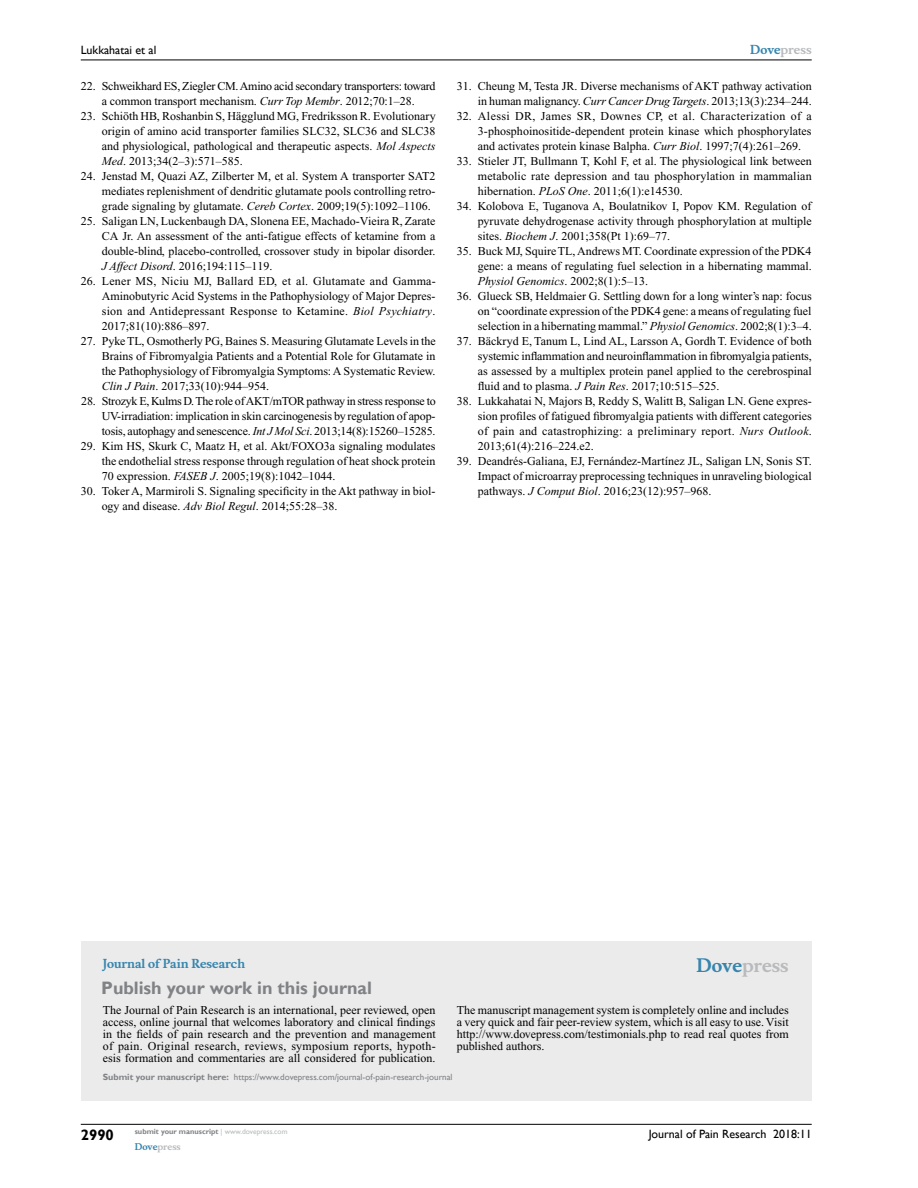
<style>
.page{position:relative;width:918px;height:1188px;background:#fff}
.page>*{position:absolute;margin:0;border:0;box-sizing:border-box;transform-origin:0 0}
.t1{font:700 18px "Gill Sans";color:#808285}
.t2{font:700 18px "Musee";color:#b8babc}
.t3{font:700 15px "Gill Sans";color:#000}
.t4{font:12px/15px "Times New Roman";color:#000;text-align:justify}
.t5{font:12px "Gill Sans";color:#000}
.t6{font:700 12px "Musee";color:#3785ad}
.t7{font:700 12px "Musee";color:#b8babc}
.t8{font:9px "Gill Sans";color:#808285}
.t9{font:700 9px "Musee";color:#b8babc}
.t10{font:700 7.5px "Gill Sans";color:#808285}
.s1{font-style:italic}
.s2{color:#3785ad}
.s3{font-weight:700}
.s4{font-weight:400;color:#b8babc}
</style>
<div class="page">
<div style="left:81px;top:941px;width:731px;height:159px;background:#ebebec"></div>
<hr style="left:81px;top:1124px;width:731px;height:1px;background:#000">
<hr style="left:81px;top:60px;width:731px;height:1px;background:#000">
<p class="t5" style="left:81px;top:43px;width:77px">Lukkahatai et al</p>
<p class="t4" style="left:81px;top:79px;width:356px;text-align:center">22. Schweikhard ES, Ziegler CM. Amino acid secondary transporters: toward a common transport mechanism. <span class="s1">Curr Top Membr</span>. 2012;70:1–28.</p>
<p class="t4" style="left:102px;top:109px;width:335px;text-indent:-21px">23. Schiöth HB, Roshanbin S, Hägglund MG, Fredriksson R. Evolutionary origin of amino acid transporter families SLC32, SLC36 and SLC38 and physiological, pathological and therapeutic aspects. <span class="s1">Mol Aspects Med</span>. 2013;34(2–3):571–585.</p>
<p class="t4" style="left:102px;top:169px;width:335px;text-indent:-21px">24. Jenstad M, Quazi AZ, Zilberter M, et al. System A transporter SAT2 mediates replenishment of dendritic glutamate pools controlling retro&shy;grade signaling by glutamate. <span class="s1">Cereb Cortex</span>. 2009;19(5):1092–1106.</p>
<p class="t4" style="left:102px;top:214px;width:335px;text-indent:-21px">25. Saligan LN, Luckenbaugh DA, Slonena EE, Machado-Vieira R, Zarate CA Jr. An assessment of the anti-fatigue effects of ketamine from a double-blind, placebo-controlled, crossover study in bipolar disorder.<br><span class="s1">J Affect Disord</span>. 2016;194:115–119.</p>
<p class="t4" style="left:102px;top:274px;width:336px;text-indent:-21px">26. Lener MS, Niciu MJ, Ballard ED, et al. Glutamate and Gamma-Aminobutyric Acid Systems in the Pathophysiology of Major Depres&shy;sion and Antidepressant Response to Ketamine. <span class="s1">Biol Psychiatry</span>.<br>2017;81(10):886–897.</p>
<p class="t4" style="left:102px;top:334px;width:336px;text-indent:-21px">27. Pyke TL, Osmotherly PG, Baines S. Measuring Glutamate Levels in the Brains of Fibromyalgia Patients and a Potential Role for Glutamate in the Pathophysiology of Fibromyalgia Symptoms: A Systematic Review.<br><span class="s1">Clin J Pain</span>. 2017;33(10):944–954.</p>
<p class="t4" style="left:102px;top:394px;width:336px;text-indent:-21px">28. Strozyk E, Kulms D. The role of AKT/mTOR pathway in stress response to UV-irradiation: implication in skin carcinogenesis by regulation of apop&shy;tosis, autophagy and senescence. <span class="s1">Int J Mol Sci</span>. 2013;14(8):15260–15285.</p>
<p class="t4" style="left:102px;top:439px;width:335px;text-indent:-21px">29. Kim HS, Skurk C, Maatz H, et al. Akt/FOXO3a signaling modulates the endothelial stress response through regulation of heat shock protein 70 expression. <span class="s1">FASEB J</span>. 2005;19(8):1042–1044.</p>
<p class="t4" style="left:102px;top:484px;width:335px;text-indent:-21px">30. Toker A, Marmiroli S. Signaling specificity in the Akt pathway in biol&shy;ogy and disease. <span class="s1">Adv Biol Regul</span>. 2014;55:28–38.</p>
<p class="t7" style="left:750px;top:43px;width:63px"><span class="s2">Dove</span>press</p>
<p class="t4" style="left:457px;top:79px;width:356px;text-align:right">31. Cheung M, Testa JR. Diverse mechanisms of AKT pathway activation in human malignancy. <span class="s1">Curr Cancer Drug Targets</span>. 2013;13(3):234–244.</p>
<p class="t4" style="left:478px;top:109px;width:335px;text-indent:-21px">32. Alessi DR, James SR, Downes CP, et al. Characterization of a 3-phosphoinositide-dependent protein kinase which phosphorylates and activates protein kinase Balpha. <span class="s1">Curr Biol</span>. 1997;7(4):261–269.</p>
<p class="t4" style="left:478px;top:154px;width:335px;text-indent:-21px">33. Stieler JT, Bullmann T, Kohl F, et al. The physiological link between metabolic rate depression and tau phosphorylation in mammalian hibernation. <span class="s1">PLoS One</span>. 2011;6(1):e14530.</p>
<p class="t4" style="left:478px;top:199px;width:335px;text-indent:-21px">34. Kolobova E, Tuganova A, Boulatnikov I, Popov KM. Regulation of pyruvate dehydrogenase activity through phosphorylation at multiple sites. <span class="s1">Biochem J</span>. 2001;358(Pt 1):69–77.</p>
<p class="t4" style="left:478px;top:244px;width:335px;text-indent:-21px">35. Buck MJ, Squire TL, Andrews MT. Coordinate expression of the PDK4 gene: a means of regulating fuel selection in a hibernating mammal.<br><span class="s1">Physiol Genomics</span>. 2002;8(1):5–13.</p>
<p class="t4" style="left:478px;top:289px;width:335px;text-indent:-21px">36. Glueck SB, Heldmaier G. Settling down for a long winter’s nap: focus on “coordinate expression of the PDK4 gene: a means of regulating fuel selection in a hibernating mammal.” <span class="s1">Physiol Genomics</span>. 2002;8(1):3–4.</p>
<p class="t4" style="left:478px;top:334px;width:335px;text-indent:-21px">37. Bäckryd E, Tanum L, Lind AL, Larsson A, Gordh T. Evidence of both systemic inflammation and neuroinflammation in fibromyalgia patients, as assessed by a multiplex protein panel applied to the cerebrospinal fluid and to plasma. <span class="s1">J Pain Res</span>. 2017;10:515–525.</p>
<p class="t4" style="left:478px;top:394px;width:336px;text-indent:-21px">38. Lukkahatai N, Majors B, Reddy S, Walitt B, Saligan LN. Gene expres&shy;sion profiles of fatigued fibromyalgia patients with different categories of pain and catastrophizing: a preliminary report. <span class="s1">Nurs Outlook</span>.<br>2013;61(4):216–224.e2.</p>
<p class="t4" style="left:478px;top:454px;width:336px;text-indent:-21px">39. Deandrés-Galiana, EJ, Fernández-Martínez JL, Saligan LN, Sonis ST.<br>Impact of microarray preprocessing techniques in unraveling biological pathways. <span class="s1">J Comput Biol</span>. 2016;23(12):957–968.</p>
<p class="t6" style="left:103px;top:956px;width:144px">Journal of Pain Research</p>
<h1 class="t1" style="left:101px;top:977px;width:272px">Publish your work in this journal</h1>
<h1 class="t2" style="left:697px;top:955px;width:94px"><span class="s2">Dove</span>press</h1>
<p class="t4" style="left:103px;top:1004px;width:335px;line-height:12px">The Journal of Pain Research is an international, peer reviewed, open access, online journal that welcomes laboratory and clinical findings in the fields of pain research and the prevention and management of pain. Original research, reviews, symposium reports, hypoth&shy;esis formation and commentaries are all considered for publication.</p>
<p class="t4" style="left:457px;top:1004px;width:334px;line-height:12px">The manuscript management system is completely online and includes a very quick and fair peer-review system, which is all easy to use. Visit http://www.dovepress.com/testimonials.php to read real quotes from published authors.</p>
<p class="t8" style="left:103px;top:1072px;width:351px"><span class="s3">Submit your manuscript here:</span> https://www.dovepress.com/journal-of-pain-research-journal</p>
<p class="t3" style="left:81px;top:1126px;width:35px">2990</p>
<p class="t10" style="left:135px;top:1127px;width:154px">submit your manuscript <span class="s4">| www.dovepress.com</span></p>
<p class="t9" style="left:135px;top:1141px;width:48px"><span class="s2">Dove</span>press</p>
<p class="t5" style="left:649px;top:1127px;width:164px">Journal of Pain Research 2018:11</p>
</div>
